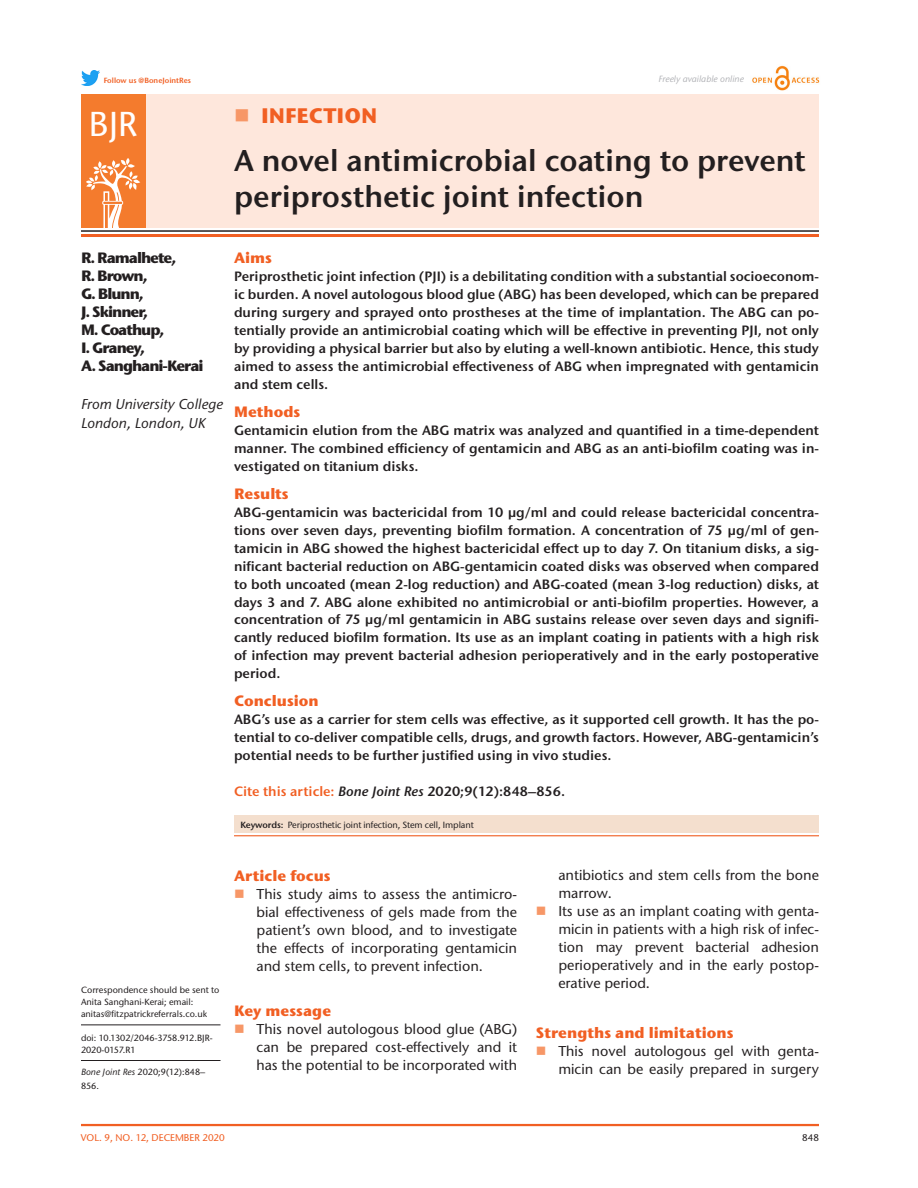
<style>
.page{position:relative;width:918px;height:1188px;background:#fff}
.page>*{position:absolute;margin:0;border:0;box-sizing:border-box;transform-origin:0 0}
.t1{font:500 34.5px "Stone Sans ITC Pro";color:#fff}
.t2{font:600 30px/36px "Stone Sans ITC Pro";color:#231f20}
.t3{font:700 21px "Stone Sans ITC Pro";color:#f15f23}
.t4{font:700 15px/18px "Stone Sans ITC Pro";letter-spacing:-.07em;color:#231f20}
.t5{font:700 15px "Stone Sans ITC Pro";color:#f15f23}
.t6{font:500 14.25px/18px "Stone Sans ITC Pro";color:#231f20;text-align:justify}
.t7{font:italic 500 14.25px/19.5px "Stone Sans ITC Pro";color:#231f20}
.t8{font:600 13.5px/18px "Stone Sans ITC Pro";color:#231f20;text-align:justify}
.t9{font:500 9.75px "Stone Sans ITC Pro";color:#f15f23}
.t10{font:500 9.75px "Stone Sans ITC Pro";color:#231f20}
.t11{font:500 9px/12px "Stone Sans ITC Pro";color:#231f20}
.t12{font:italic 500 9px "Stone Sans ITC Pro";color:#b2b3b7}
.t13{font:600 7.5px "Stone Sans ITC Pro";color:#f15f23}
.s1{color:#f15f23}
.s2{font-style:italic}
.s3{font-weight:600}
</style>
<div class="page">
<hr style="left:81px;top:1124px;width:738px;height:2px;background:#f15f23">
<img style="left:81px;top:71px;width:18px;height:14px">
<img style="left:752px;top:65px;width:68px;height:26px">
<div style="left:234px;top:815px;width:585px;height:18px;background:#f4dfce"></div>
<hr style="left:81px;top:230px;width:738px;height:2px;background:#231f20">
<hr style="left:81px;top:234px;width:738px;height:3px;background:#f15f23">
<div style="left:81px;top:94px;width:738px;height:134px;background:#fee7dc"></div>
<div style="left:81px;top:94px;width:64px;height:134px;background:#f47b2d"></div>
<svg style="left:86px;top:158px;width:54px;height:70px"></svg>
<hr style="left:81px;top:1024px;width:139px;height:1px;background:#231f20">
<hr style="left:81px;top:1060px;width:139px;height:1px;background:#231f20">
<hr style="left:234px;top:835px;width:585px;height:1px;background:#f15f23">
<p class="t13" style="left:104px;top:75px;width:89px">Follow us @BoneJointRes</p>
<p class="t12" style="left:658px;top:73px;width:87px">Freely available online</p>
<h1 class="t1" style="left:89px;top:103px;width:50px">BJR</h1>
<h3 class="t3" style="left:261px;top:102px;width:118px">Infection</h3>
<h2 class="t2" style="left:234px;top:143px;width:573px">A novel antimicrobial coating to prevent periprosthetic joint infection</h2>
<p class="t5" style="left:234px;top:248px;width:39px">Aims</p>
<p class="t8" style="left:234px;top:267px;width:587px">Periprosthetic joint infection (PJI) is a debilitating condition with a substantial socioeconom&shy;ic burden. A novel autologous blood glue (ABG) has been developed, which can be prepared during surgery and sprayed onto prostheses at the time of implantation. The ABG can po&shy;tentially provide an antimicrobial coating which will be effective in preventing PJI, not only by providing a physical barrier but also by eluting a well-known antibiotic. Hence, this study aimed to assess the antimicrobial effectiveness of ABG when impregnated with gentamicin and stem cells.</p>
<p class="t5" style="left:234px;top:402px;width:68px">Methods</p>
<p class="t8" style="left:234px;top:421px;width:587px">Gentamicin elution from the ABG matrix was analyzed and quantified in a time-dependent manner. The combined efficiency of gentamicin and ABG as an anti-biofilm coating was in&shy;vestigated on titanium disks.</p>
<p class="t5" style="left:234px;top:484px;width:56px">Results</p>
<p class="t8" style="left:234px;top:503px;width:587px">ABG-gentamicin was bactericidal from 10 μg/ml and could release bactericidal concentra&shy;tions over seven days, preventing biofilm formation. A concentration of 75 μg/ml of gen&shy;tamicin in ABG showed the highest bactericidal effect up to day 7. On titanium disks, a sig&shy;nificant bacterial reduction on ABG-gentamicin coated disks was observed when compared to both uncoated (mean 2-log reduction) and ABG-coated (mean 3-log reduction) disks, at days 3 and 7. ABG alone exhibited no antimicrobial or anti-biofilm properties. However, a concentration of 75 μg/ml gentamicin in ABG sustains release over seven days and signifi&shy;cantly reduced biofilm formation. Its use as an implant coating in patients with a high risk of infection may prevent bacterial adhesion perioperatively and in the early postoperative period.</p>
<p class="t5" style="left:234px;top:691px;width:86px">Conclusion</p>
<p class="t8" style="left:234px;top:711px;width:587px">ABG’s use as a carrier for stem cells was effective, as it supported cell growth. It has the po&shy;tential to co-deliver compatible cells, drugs, and growth factors. However, ABG-gentamicin’s potential needs to be further justified using in vivo studies.</p>
<p class="t8" style="left:234px;top:783px;width:333px"><span class="s1">Cite this article:</span> <span class="s2">Bone Joint Res</span> 2020;9(12):848–856.</p>
<p class="t11" style="left:240px;top:819px;width:235px"><span class="s3">Keywords:</span> Periprosthetic joint infection, Stem cell, Implant</p>
<p class="t5" style="left:234px;top:866px;width:98px">Article focus</p>
<p class="t6" style="left:257px;top:885px;width:262px">This study aims to assess the antimicro&shy;bial effectiveness of gels made from the patient’s own blood, and to investigate the effects of incorporating gentamicin and stem cells, to prevent infection.</p>
<p class="t5" style="left:234px;top:1001px;width:99px">Key message</p>
<p class="t6" style="left:257px;top:1020px;width:262px">This novel autologous blood glue (ABG) can be prepared cost-effectively and it has the potential to be incorporated with</p>
<p class="t4" style="left:81px;top:249px;width:124px">R. Ramalhete,<br>R. Brown,<br>G. Blunn,<br>J. Skinner,<br>M. Coathup,<br>I. Graney,<br>A. Sanghani-Kerai</p>
<p class="t7" style="left:81px;top:394px;width:144px">From University College<br>London, London, UK</p>
<p class="t6" style="left:558px;top:866px;width:262px;text-align:left">antibiotics and stem cells from the bone marrow.<br>Its use as an implant coating with genta&shy;micin in patients with a high risk of infec&shy;tion may prevent bacterial adhesion perioperatively and in the early postop&shy;erative period.</p>
<p class="t5" style="left:536px;top:1023px;width:199px">Strengths and limitations</p>
<p class="t6" style="left:558px;top:1042px;width:262px">This novel autologous gel with genta&shy;micin can be easily prepared in surgery</p>
<p class="t11" style="left:81px;top:984px;width:140px">Correspondence should be sent to<br>Anita Sanghani-Kerai; email: anitas@fitzpatrickreferrals.co.uk</p>
<p class="t11" style="left:81px;top:1032px;width:133px">doi: 10.1302/2046-3758.912.BJR-<br>2020-0157.R1</p>
<p class="t11" style="left:81px;top:1066px;width:126px;line-height:13.5px"><span class="s2">Bone Joint Res</span> 2020;9(12):848–<br>856.</p>
<p class="t9" style="left:81px;top:1132px;width:145px">VOL. 9, NO. 12, DECEMBER 2020</p>
<p class="t10" style="left:802px;top:1132px;width:18px">848</p>
</div>
